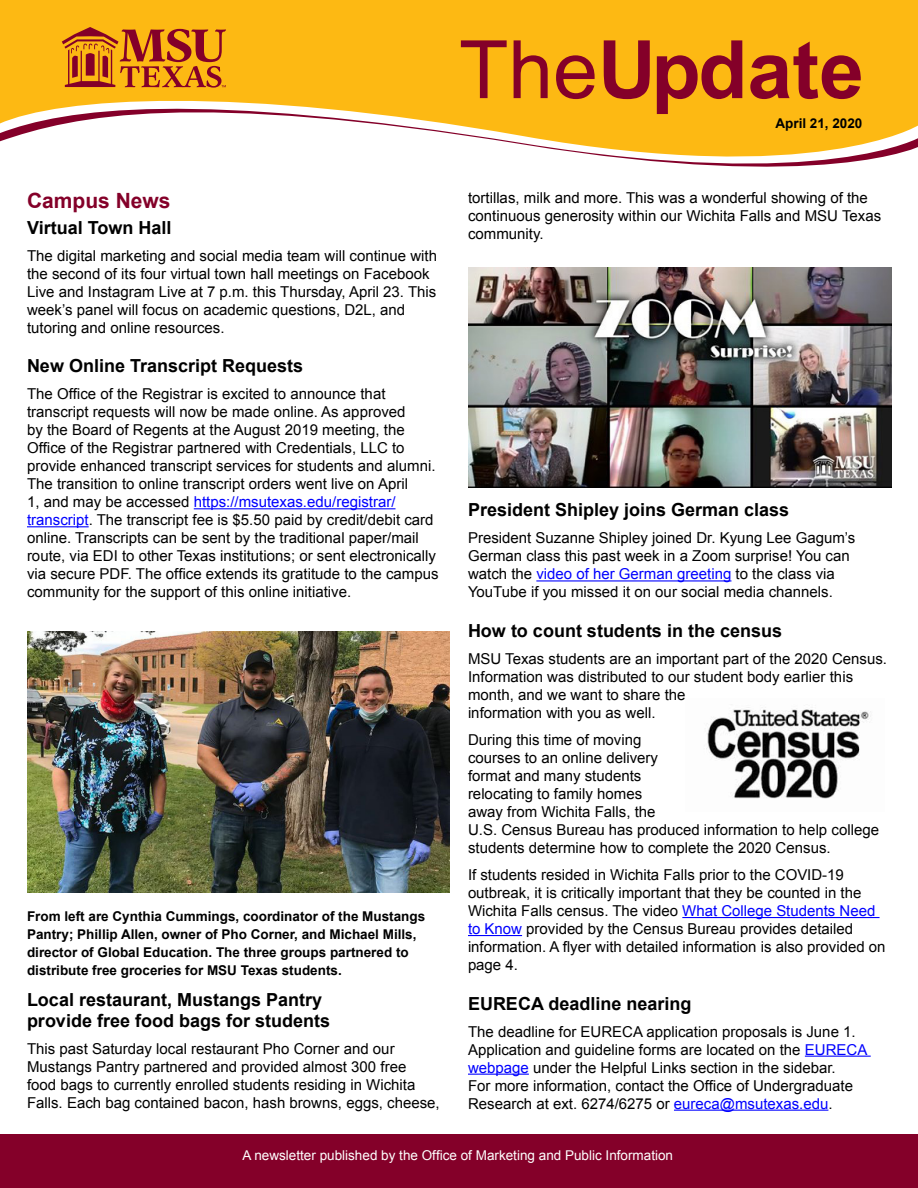
<style>
.page{position:relative;width:918px;height:1188px;background:#fff}
.page>*{position:absolute;margin:0;border:0;box-sizing:border-box;transform-origin:0 0}
.Category_hedder{font:700 80.7px "Arial";color:#840029}
.Text{font:700 21px "Arial";color:#840029}
.Headline{font:700 18px/21.6px "Arial";color:#000}
.Text-2{font:15px/18px "Arial";color:#000}
.Text-3{font:700 13.5px/18px "Arial";color:#000}
.t1{font:13.5px "Arial";color:#fff}
.s1{font-weight:400}
.s2{color:#00f}
</style>
<div class="page">
<div style="left:0;top:1134px;width:918px;height:54px;background:#840029"></div>
<div style="left:0;top:0;width:918px;height:90px;background:#fdb913"></div>
<svg style="left:0;top:90px;width:918px;height:77px"></svg>
<svg style="left:62px;top:27px;width:164px;height:61px;background:#d2771a"></svg>
<hr style="left:194px;top:508px;width:202px;height:1px;background:#00f">
<hr style="left:27px;top:526px;width:62px;height:1px;background:#00f">
<hr style="left:536px;top:580px;width:195px;height:1px;background:#00f">
<hr style="left:682px;top:917px;width:198px;height:1px;background:#00f">
<hr style="left:468px;top:935px;width:54px;height:1px;background:#00f">
<hr style="left:805px;top:1056px;width:66px;height:1px;background:#00f">
<hr style="left:468px;top:1074px;width:61px;height:1px;background:#00f">
<hr style="left:674px;top:1110px;width:154px;height:1px;background:#00f">
<img style="left:468px;top:267px;width:423px;height:220px">
<img style="left:706px;top:707px;width:165px;height:92px">
<img style="left:27px;top:632px;width:423px;height:260px">
<p class="Category_hedder" style="left:459px;top:16px;width:406px"><span class="s1">The</span>Update</p>
<p class="Text-3" style="left:775px;top:114px;width:89px">April 21, 2020</p>
<p class="Text" style="left:27px;top:186px;width:145px">Campus News</p>
<p class="Headline" style="left:27px;top:217px;width:146px">Virtual Town Hall</p>
<p class="Text-2" style="left:27px;top:247px;width:412px">The digital marketing and social media team will continue with the second of its four virtual town hall meetings on Facebook Live and Instagram Live at 7 p.m. this Thursday, April 23. This week’s panel will focus on academic questions, D2L, and tutoring and online resources.</p>
<p class="Headline" style="left:27px;top:356px;width:278px">New Online Transcript Requests</p>
<p class="Text-2" style="left:27px;top:385px;width:413px">The Office of the Registrar is excited to announce that transcript requests will now be made online. As approved<br>by the Board of Regents at the August 2019 meeting, the Office of the Registrar partnered with Credentials, LLC to provide enhanced transcript services for students and alumni.<br>The transition to online transcript orders went live on April<br>1, and may be accessed <span class="s2">https://msutexas.edu/registrar/ transcript</span>. The transcript fee is $5.50 paid by credit/debit card online. Transcripts can be sent by the traditional paper/mail route, via EDI to other Texas institutions; or sent electronically via secure PDF. The office extends its gratitude to the campus community for the support of this online initiative.</p>
<p class="Text-3" style="left:27px;top:908px;width:400px">From left are Cynthia Cummings, coordinator of the Mustangs Pantry; Phillip Allen, owner of Pho Corner, and Michael Mills, director of Global Education. The three groups partnered to distribute free groceries for MSU Texas students.</p>
<p class="Headline" style="left:27px;top:989px;width:305px">Local restaurant, Mustangs Pantry provide free food bags for students</p>
<p class="Text-2" style="left:27px;top:1040px;width:414px">This past Saturday local restaurant Pho Corner and our Mustangs Pantry partnered and provided almost 300 free<br>food bags to currently enrolled students residing in Wichita Falls. Each bag contained bacon, hash browns, eggs, cheese,</p>
<p class="Text-2" style="left:468px;top:189px;width:415px">tortillas, milk and more. This was a wonderful showing of the continuous generosity within our Wichita Falls and MSU Texas community.</p>
<p class="Headline" style="left:468px;top:500px;width:323px">President Shipley joins German class</p>
<p class="Text-2" style="left:468px;top:529px;width:389px">President Suzanne Shipley joined Dr. Kyung Lee Gagum’s German class this past week in a Zoom surprise! You can watch the <span class="s2">video of her German greeting</span> to the class via YouTube if you missed it on our social media channels.</p>
<p class="Headline" style="left:468px;top:620px;width:316px">How to count students in the census</p>
<p class="Text-2" style="left:468px;top:650px;width:421px">MSU Texas students are an important part of the 2020 Census.<br>Information was distributed to our student body earlier this month, and we want to share the<br>information with you as well.</p>
<p class="Text-2" style="left:468px;top:731px;width:413px">During this time of moving<br>courses to an online delivery<br>format and many students<br>relocating to family homes<br>away from Wichita Falls, the<br>U.S. Census Bureau has produced information to help college students determine how to complete the 2020 Census.</p>
<p class="Text-2" style="left:468px;top:866px;width:419px">If students resided in Wichita Falls prior to the COVID-19 outbreak, it is critically important that they be counted in the Wichita Falls census. The video <span class="s2">What College Students Need to Know</span> provided by the Census Bureau provides detailed information. A flyer with detailed information is also provided on page 4.</p>
<p class="Headline" style="left:468px;top:993px;width:225px">EURECA deadline nearing</p>
<p class="Text-2" style="left:468px;top:1022px;width:401px">The deadline for EURECA application proposals is June 1.<br>Application and guideline forms are located on the <span class="s2">EURECA webpage</span> under the Helpful Links section in the sidebar.<br>For more information, contact the Office of Undergraduate Research at ext. 6274/6275 or <span class="s2">eureca@msutexas.edu</span>.</p>
<p class="t1" style="left:242px;top:1146px;width:432px">A newsletter published by the Office of Marketing and Public Information</p>
</div>
